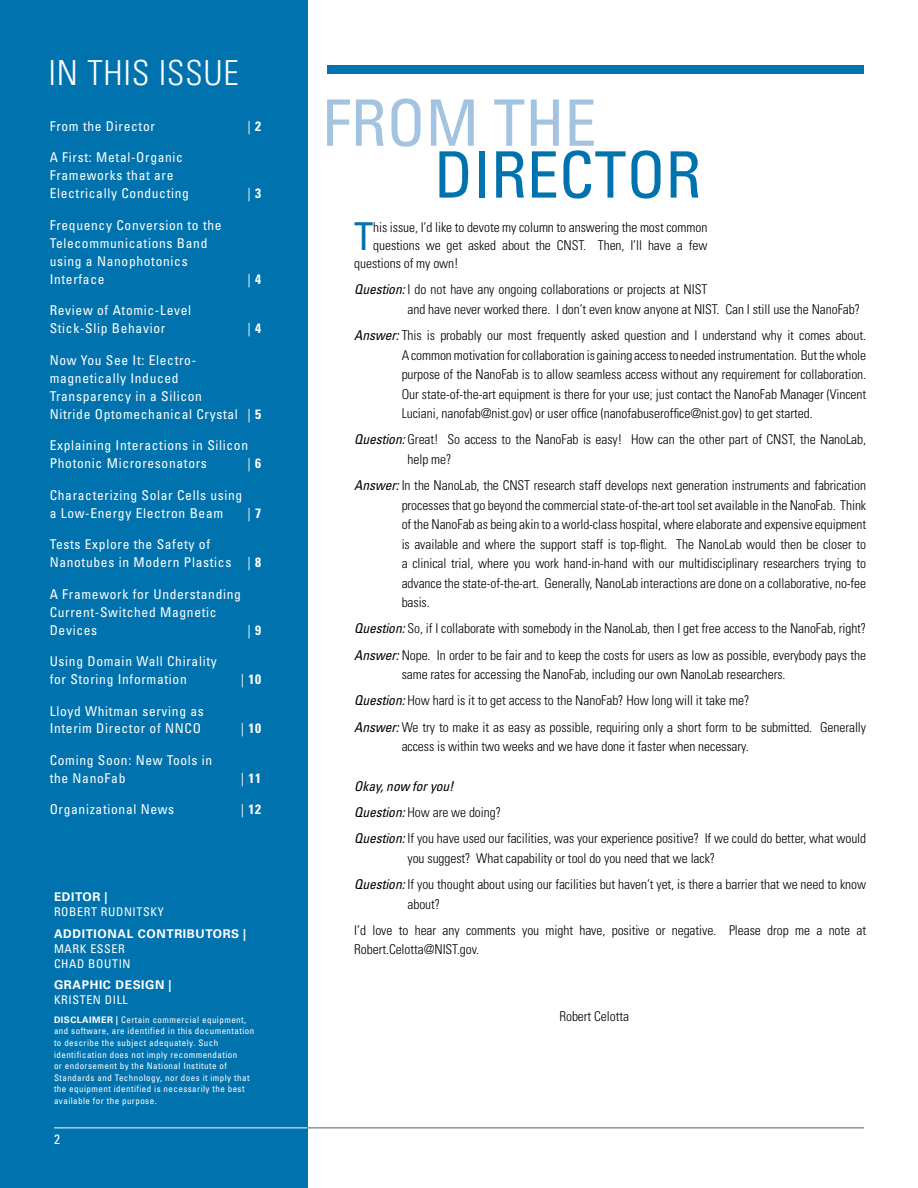
<style>
.page{position:relative;width:918px;height:1188px;background:#fff}
.page>*{position:absolute;margin:0;border:0;box-sizing:border-box;transform-origin:0 0}
.t1{font:condensed 64.05px "Univers LT Std";color:#0073ae}
.t2{font:condensed 64.05px "Univers LT Std";color:#a3c3e0}
.t3{font:condensed 38.4px "Univers LT Std";color:#0073ae}
.t4{font:300 condensed 34.5px "Univers LT Std";letter-spacing:.025em;color:#fff}
.t5{font:300 condensed 13.5px/19.5px "Univers LT Std";letter-spacing:-.005em;color:#000}
.t6{font:condensed 13.5px/18px "Univers LT Std";letter-spacing:.05em;color:#fff}
.t7{font:italic condensed 13.5px "Univers LT Std";letter-spacing:-.005em;color:#000}
.t8{font:700 condensed 13.5px "Univers LT Std";letter-spacing:.05em;color:#fff}
.t9{font:condensed 12px/15px "Univers LT Std";letter-spacing:.05em;color:#fff}
.t10{font:700 12px "Univers LT Std";letter-spacing:.05em;color:#fff}
.t11{font:condensed 9px/11.7px "Univers LT Std";letter-spacing:.05em;color:#fff}
.s1{font-weight:700}
.s2{font-weight:400}
.s3{font-stretch:condensed}
.s4{font-weight:700;font-stretch:normal}
.s5{font-weight:400;font-style:italic}
</style>
<div class="page">
<hr style="left:54px;top:1128px;width:810px;height:1px;background:#58595b">
<div style="left:0;top:0;width:307px;height:1188px;background:#0073ae"></div>
<div style="left:327px;top:65px;width:537px;height:8px;background:#0073ae"></div>
<hr style="left:54px;top:1128px;width:253px;height:1px;background:#fff">
<h1 class="t4" style="left:48px;top:53px;width:192px">IN THIS ISSUE</h1>
<p class="t6" style="left:50px;top:117px;width:107px">From the Director</p>
<p class="t6" style="left:247px;top:117px;width:15px">| <span class="s1">2</span></p>
<p class="t6" style="left:50px;top:148px;width:141px">A First: Metal-Organic<br>Frameworks that are<br>Electrically Conducting</p>
<p class="t6" style="left:247px;top:184px;width:15px">| <span class="s1">3</span></p>
<p class="t6" style="left:50px;top:216px;width:174px">Frequency Conversion to the<br>Telecommunications Band using a Nanophotonics<br>Interface</p>
<p class="t6" style="left:50px;top:301px;width:143px">Review of Atomic-Level<br>Stick-Slip Behavior</p>
<p class="t6" style="left:247px;top:270px;width:15px">| <span class="s1">4</span></p>
<p class="t6" style="left:247px;top:319px;width:15px">| <span class="s1">4</span></p>
<p class="t6" style="left:50px;top:351px;width:154px">Now You See It: Electro&shy;magnetically Induced<br>Transparency in a Silicon</p>
<p class="t6" style="left:50px;top:405px;width:213px">Nitride Optomechanical Crystal | <span class="s1">5</span></p>
<p class="t6" style="left:50px;top:436px;width:200px">Explaining Interactions in Silicon<br>Photonic Microresonators</p>
<p class="t6" style="left:247px;top:454px;width:15px">| <span class="s1">6</span></p>
<p class="t6" style="left:50px;top:486px;width:194px">Characterizing Solar Cells using a Low-Energy Electron Beam</p>
<p class="t6" style="left:247px;top:504px;width:15px">| <span class="s1">7</span></p>
<p class="t6" style="left:50px;top:535px;width:213px">Tests Explore the Safety of<br>Nanotubes in Modern Plastics | <span class="s1">8</span></p>
<p class="t6" style="left:50px;top:585px;width:193px">A Framework for Understanding<br>Current-Switched Magnetic<br>Devices</p>
<p class="t6" style="left:247px;top:621px;width:15px">| <span class="s1">9</span></p>
<p class="t6" style="left:50px;top:652px;width:169px">Using Domain Wall Chirality for Storing Information</p>
<p class="t6" style="left:50px;top:702px;width:156px">Lloyd Whitman serving as<br>Interim Director of NNCO</p>
<p class="t6" style="left:50px;top:751px;width:164px">Coming Soon: New Tools in the NanoFab</p>
<p class="t8" style="left:241px;top:671px;width:22px"><span class="s2">|</span> 10</p>
<p class="t8" style="left:241px;top:720px;width:22px"><span class="s2">|</span> 10</p>
<p class="t8" style="left:241px;top:770px;width:22px"><span class="s2">|</span> 11</p>
<p class="t6" style="left:50px;top:800px;width:126px">Organizational News</p>
<p class="t8" style="left:241px;top:801px;width:22px"><span class="s2">|</span> 12</p>
<h6 class="t10" style="left:54px;top:890px;width:55px">EDITOR <span class="s3">|</span></h6>
<p class="t9" style="left:54px;top:904px;width:111px">ROBERT RUDNITSKY</p>
<h6 class="t10" style="left:54px;top:926px;width:194px">ADDITIONAL CONTRIBUTORS <span class="s3">|</span></h6>
<p class="t9" style="left:54px;top:941px;width:78px">MARK ESSER<br>CHAD BOUTIN</p>
<h6 class="t10" style="left:54px;top:978px;width:119px">GRAPHIC DESIGN <span class="s3">|</span></h6>
<p class="t9" style="left:54px;top:992px;width:75px">KRISTEN DILL</p>
<p class="t11" style="left:54px;top:1013px;width:202px"><span class="s4">DISCLAIMER</span> <span class="s1">|</span> Certain commercial equipment, and software, are identified in this documentation to describe the subject adequately. Such identification does not imply recommendation<br>or endorsement by the National Institute of Standards and Technology, nor does it imply that the equipment identified is necessarily the best available for the purpose.</p>
<p class="t6" style="left:54px;top:1130px;width:7px">2</p>
<p class="t2" style="left:322px;top:82px;width:276px">FROM THE</p>
<h1 class="t1" style="left:434px;top:134px;width:269px">DIRECTOR</h1>
<p class="t3" style="left:354px;top:212px;width:21px">T</p>
<p class="t5" style="left:373px;top:218px;width:336px">his issue, I’d like to devote my column to answering the most common</p>
<p class="t5" style="left:373px;top:236px;width:336px">questions we get asked about the CNST. Then, I’ll have a few</p>
<p class="t5" style="left:354px;top:254px;width:106px">questions of my own!</p>
<p class="t5" style="left:408px;top:280px;width:454px;text-indent:-53px"><span class="s5">Question:</span> I do not have any ongoing collaborations or projects at NIST<br>and have never worked there. I don’t even know anyone at NIST. Can I still use the NanoFab?</p>
<p class="t5" style="left:402px;top:326px;width:466px;text-align:justify;text-indent:-47px"><span class="s5">Answer:</span> This is probably our most frequently asked question and I understand why it comes about.<br>A common motivation for collaboration is gaining access to needed instrumentation. But the whole purpose of the NanoFab is to allow seamless access without any requirement for collaboration.<br>Our state-of-the-art equipment is there for your use; just contact the NanoFab Manager (Vincent Luciani, nanofab@nist.gov) or user office (nanofabuseroffice@nist.gov) to get started.</p>
<p class="t5" style="left:408px;top:430px;width:460px;text-indent:-53px"><span class="s5">Question:</span> Great! So access to the NanoFab is easy! How can the other part of CNST, the NanoLab, help me?</p>
<p class="t5" style="left:402px;top:476px;width:466px;text-align:justify;text-indent:-47px"><span class="s5">Answer:</span> In the NanoLab, the CNST research staff develops next generation instruments and fabrication processes that go beyond the commercial state-of-the-art tool set available in the NanoFab. Think of the NanoFab as being akin to a world-class hospital, where elaborate and expensive equipment is available and where the support staff is top-flight. The NanoLab would then be closer to a clinical trial, where you work hand-in-hand with our multidisciplinary researchers trying to advance the state-of-the-art. Generally, NanoLab interactions are done on a collaborative, no-fee basis.</p>
<p class="t5" style="left:354px;top:619px;width:513px"><span class="s5">Question:</span> So, if I collaborate with somebody in the NanoLab, then I get free access to the NanoFab, right?</p>
<p class="t5" style="left:402px;top:645px;width:466px;text-indent:-47px"><span class="s5">Answer:</span> Nope. In order to be fair and to keep the costs for users as low as possible, everybody pays the same rates for accessing the NanoFab, including our own NanoLab researchers.</p>
<p class="t5" style="left:354px;top:691px;width:397px"><span class="s5">Question:</span> How hard is it to get access to the NanoFab? How long will it take me?</p>
<p class="t5" style="left:402px;top:717px;width:466px;text-indent:-47px"><span class="s5">Answer:</span> We try to make it as easy as possible, requiring only a short form to be submitted. Generally access is within two weeks and we have done it faster when necessary.</p>
<p class="t7" style="left:354px;top:778px;width:101px">Okay, now for you!</p>
<p class="t5" style="left:354px;top:803px;width:148px"><span class="s5">Question:</span> How are we doing?</p>
<p class="t5" style="left:408px;top:829px;width:460px;text-indent:-53px"><span class="s5">Question:</span> If you have used our facilities, was your experience positive? If we could do better, what would you suggest? What capability or tool do you need that we lack?</p>
<p class="t5" style="left:408px;top:875px;width:460px;text-indent:-53px"><span class="s5">Question:</span> If you thought about using our facilities but haven’t yet, is there a barrier that we need to know about?</p>
<p class="t5" style="left:354px;top:920px;width:513px">I’d love to hear any comments you might have, positive or negative. Please drop me a note at<br>Robert.Celotta@NIST.gov.</p>
<p class="t5" style="left:559px;top:1007px;width:71px">Robert Celotta</p>
</div>
